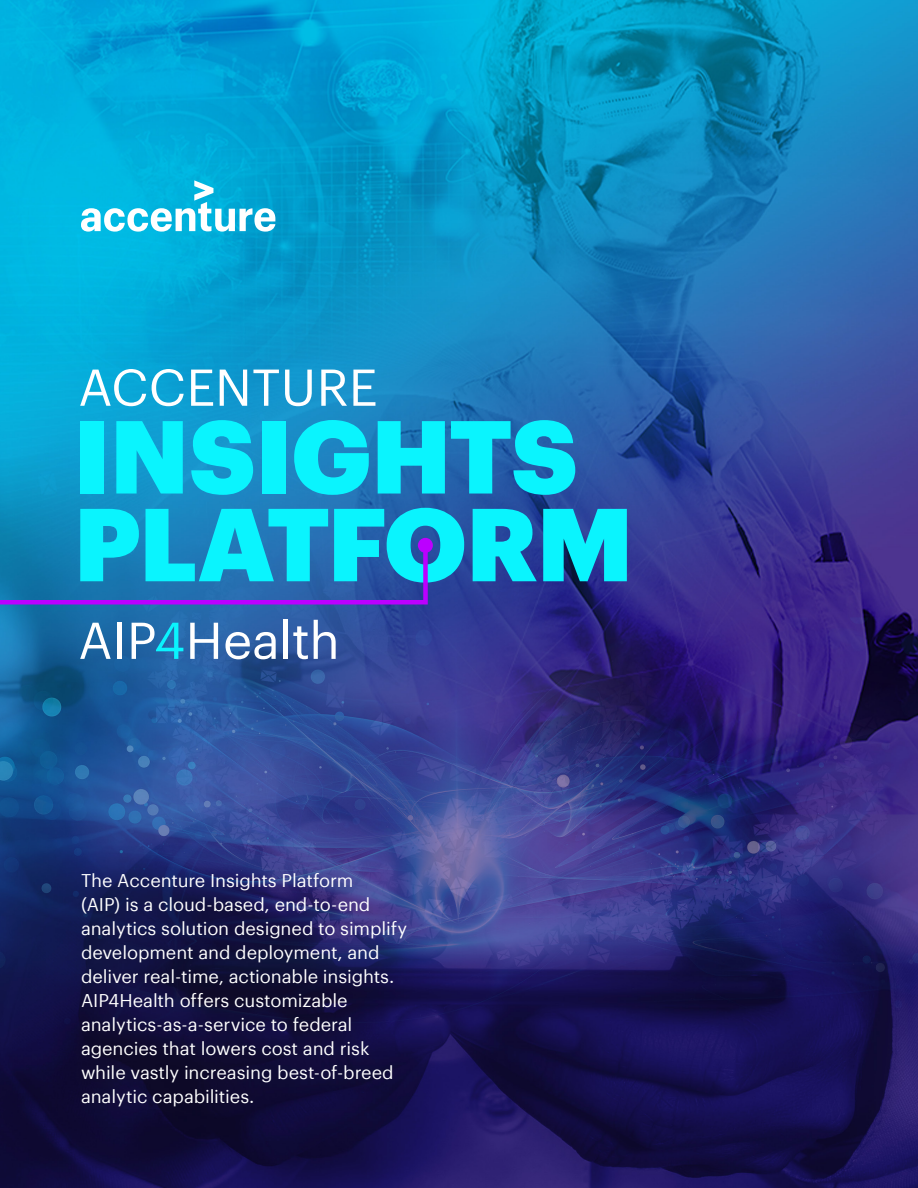
<style>
.page{position:relative;width:918px;height:1188px;background:#fff}
.page>*{position:absolute;margin:0;border:0;box-sizing:border-box;transform-origin:0 0}
.Header_Level_2{font:900 101.25px/87.8px "Graphik";letter-spacing:-.01em;color:#0af4fe}
.Header_Level_2-2{font:50.7px "Graphik";letter-spacing:-.005em;color:#fff}
.Header_Level_2-3{font:18px/24px "Graphik";letter-spacing:-.005em;color:#fff}
.s1{color:#0af4fe}
</style>
<div class="page">
<img style="left:0;top:0;width:918px;height:1188px">
<div style="left:48px;top:840px;width:389px;height:299px;background:#231f20;opacity:.75"></div>
<svg style="left:81px;top:180px;width:194px;height:52px"></svg>
<svg style="left:0;top:542px;width:430px;height:65px;background:#2b64b3"></svg>
<div style="left:418px;top:538px;width:15px;height:15px;background:#bc00ff;border-radius:50%"></div>
<p class="Header_Level_2-2" style="left:78px;top:349px;width:301px">ACCENTURE</p>
<p class="Header_Level_2" style="left:74px;top:404px;width:561px">INSIGHTS<br>PLATFORM</p>
<p class="Header_Level_2-2" style="left:78px;top:602px;width:263px">AIP<span class="s1">4</span>Health</p>
<p class="Header_Level_2-3" style="left:81px;top:867px;width:328px">The Accenture Insights Platform<br>(AIP) is a cloud-based, end-to-end analytics solution designed to simplify development and deployment, and deliver real-time, actionable insights.<br>AIP4Health offers customizable analytics-as-a-service to federal agencies that lowers cost and risk while vastly increasing best-of-breed analytic capabilities.</p>
</div>
